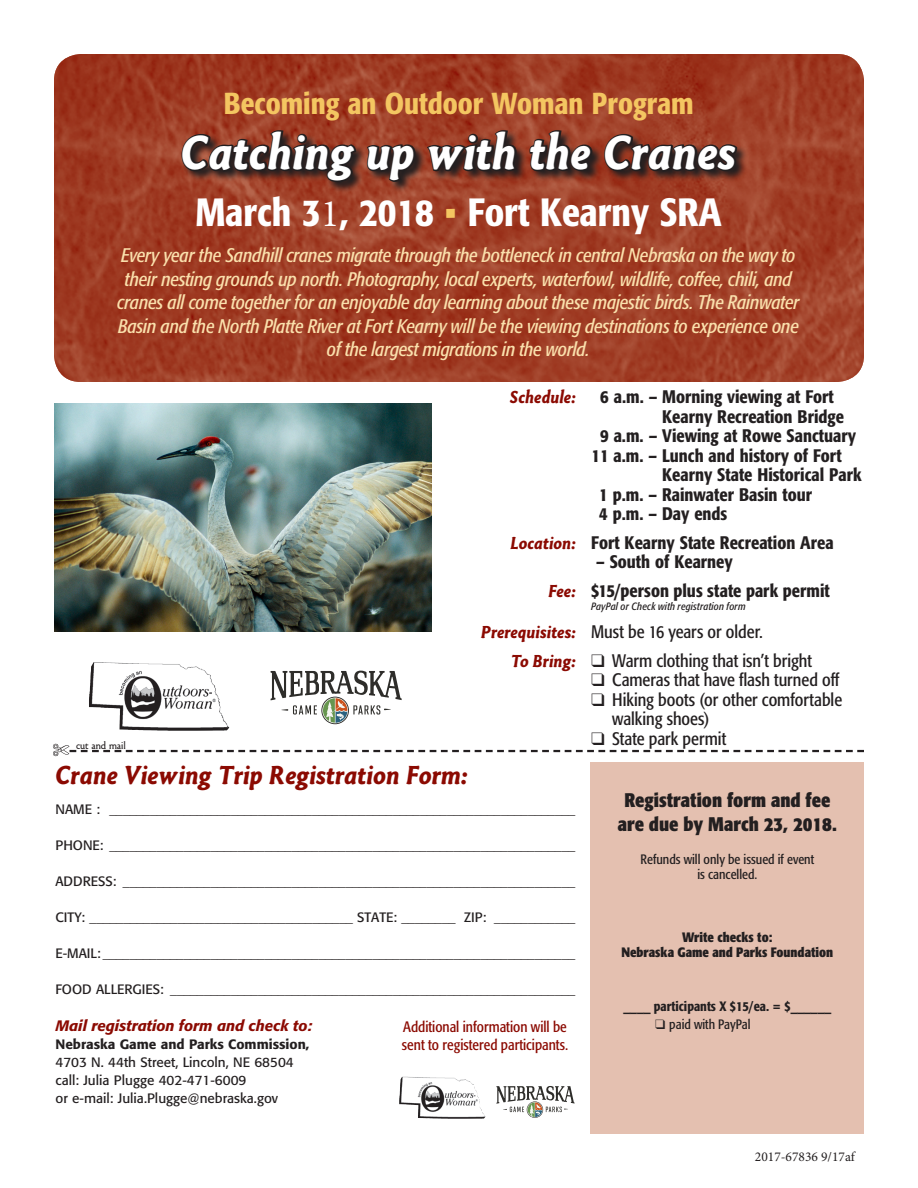
<style>
.page{position:relative;width:918px;height:1188px;background:#fff}
.page>*{position:absolute;margin:0;border:0;box-sizing:border-box;transform-origin:0 0}
.t1{font:italic 700 49.5px "Paradigm Pro";color:#fff}
.t2{font:500 condensed 39px "Formata";color:#fff}
.t3{font:500 condensed 30px "Formata";color:#f4c661}
.t4{font:italic 700 27px "Paradigm Pro";color:#8b0a02}
.t5{font:italic condensed 19.5px/23.4px "Formata";letter-spacing:-.01em;color:#fae0ac;text-align:center}
.t6{font:700 condensed 19.5px "Formata";color:#231f20}
.t7{font:500 condensed 18px/19.5px "Formata";color:#231f20}
.t8{font:condensed 18px "Formata";color:#231f20}
.t9{font:italic 700 18px "Paradigm Pro";color:#8b0a02}
.t10{font:condensed 15px/18px "Formata";color:#8b0a02}
.t11{font:italic 500 15px "Formata";color:#8b0a02}
.t12{font:13.5px "Formata";color:#231f20}
.t13{font:condensed 13.5px "Formata";color:#231f20}
.t14{font:700 condensed 13.5px "Formata";color:#231f20}
.t15{font:500 condensed 13.5px "Formata";color:#231f20}
.t16{font:500 13.5px "Formata";color:#231f20}
.t17{font:13.5px "Minion Pro";color:#231f20}
.t18{font:italic condensed 10.5px "Formata";letter-spacing:.02em;color:#231f20}
.t19{font:10.5px "Paradigm Pro";color:#231f20}
.s1{font-family:"Minion Pro";font-weight:400;font-stretch:normal}
.s2{color:#f4c661}
.s3{font-family:"Paradigm Pro";font-weight:700;font-style:italic;font-stretch:normal;color:#8b0a02}
.s4{font-weight:700;font-stretch:condensed}
</style>
<div class="page">
<img style="left:54px;top:54px;width:810px;height:328px">
<svg style="left:181px;top:129px;width:567px;height:65px;background:#973f28"></svg>
<svg style="left:180px;top:119px;width:178px;height:65px;background:#683124"></svg>
<svg style="left:365px;top:143px;width:52px;height:40px;background:#4f2c24"></svg>
<svg style="left:426px;top:110px;width:92px;height:63px;background:#6c3123"></svg>
<svg style="left:528px;top:128px;width:66px;height:45px;background:#592e25"></svg>
<svg style="left:603px;top:118px;width:137px;height:55px;background:#6a3124"></svg>
<div style="left:591px;top:763px;width:273px;height:371px;background:#e4c0b0"></div>
<svg style="left:53px;top:744px;width:811px;height:12px"></svg>
<img style="left:399px;top:1077px;width:86px;height:42px">
<svg style="left:496px;top:1086px;width:79px;height:32px"></svg>
<img style="left:89px;top:662px;width:140px;height:69px">
<svg style="left:271px;top:671px;width:131px;height:53px"></svg>
<img style="left:54px;top:403px;width:378px;height:229px">
<p class="t3" style="left:224px;top:85px;width:471px">Becoming an Outdoor Woman Program</p>
<p class="t1" style="left:181px;top:122px;width:557px">Catching up with the Cranes</p>
<p class="t2" style="left:196px;top:188px;width:527px">March 3<span class="s1">1</span>, 2018 <span class="s2">•</span> Fort Kearny SRA</p>
<p class="t5" style="left:117px;top:244px;width:684px">Every year the Sandhill cranes migrate through the bottleneck in central Nebraska on the way to their nesting grounds up north. Photography, local experts, waterfowl, wildlife, coffee, chili, and cranes all come together for an enjoyable day learning about these majestic birds. The Rainwater Basin and the North Platte River at Fort Kearny will be the viewing destinations to experience one of the largest migrations in the world.</p>
<p class="t19" style="left:76px;top:739px;width:51px">cut and mail</p>
<p class="t9" style="left:510px;top:386px;width:67px">Schedule:</p>
<p class="t7" style="left:662px;top:387px;width:183px;text-indent:-62px">6 a.m. – Morning viewing at Fort<br>Kearny Recreation Bridge</p>
<p class="t7" style="left:600px;top:426px;width:257px">9 a.m. – Viewing at Rowe Sanctuary</p>
<p class="t7" style="left:662px;top:446px;width:201px;text-indent:-71px">11 a.m. – Lunch and history of Fort<br>Kearny State Historical Park</p>
<p class="t7" style="left:599px;top:485px;width:214px">1 p.m. – Rainwater Basin tour</p>
<p class="t7" style="left:599px;top:504px;width:130px">4 p.m. – Day ends</p>
<p class="t7" style="left:511px;top:533px;width:324px"><span class="s3">Location:</span> Fort Kearny State Recreation Area</p>
<p class="t7" style="left:596px;top:552px;width:138px">– South of Kearney</p>
<p class="t7" style="left:549px;top:581px;width:283px"><span class="s3">Fee:</span> $15/person plus state park permit</p>
<p class="t18" style="left:591px;top:600px;width:156px">PayPal or Check with registration form</p>
<p class="t8" style="left:481px;top:621px;width:283px"><span class="s3">Prerequisites:</span> Must be 16 years or older.</p>
<p class="t8" style="left:511px;top:650px;width:302px"><span class="s3">To Bring:</span> ❑ Warm clothing that isn’t bright</p>
<p class="t8" style="left:591px;top:669px;width:250px">❑ Cameras that have flash turned off</p>
<p class="t8" style="left:591px;top:689px;width:253px">❑ Hiking boots (or other comfortable</p>
<p class="t8" style="left:612px;top:708px;width:99px">walking shoes)</p>
<p class="t8" style="left:591px;top:728px;width:137px">❑ State park permit</p>
<p class="t4" style="left:56px;top:758px;width:414px">Crane Viewing Trip Registration Form:</p>
<p class="t12" style="left:56px;top:801px;width:521px">NAME : _____________________________________________________________________</p>
<p class="t12" style="left:56px;top:837px;width:521px">PHONE: _____________________________________________________________________</p>
<p class="t12" style="left:56px;top:873px;width:521px">ADDRESS: ___________________________________________________________________</p>
<p class="t12" style="left:56px;top:909px;width:521px">CITY: _______________________________________ STATE: ________ ZIP: ____________</p>
<p class="t12" style="left:56px;top:945px;width:521px">E-MAIL: ______________________________________________________________________</p>
<p class="t12" style="left:56px;top:981px;width:521px">FOOD ALLERGIES: ____________________________________________________________</p>
<p class="t11" style="left:56px;top:1017px;width:258px">Mail registration form and check to:</p>
<p class="t16" style="left:56px;top:1036px;width:255px">Nebraska Game and Parks Commission<span class="s4">,</span></p>
<p class="t12" style="left:56px;top:1054px;width:240px">4703 N. 44th Street, Lincoln, NE 68504</p>
<p class="t12" style="left:56px;top:1072px;width:192px">call: Julia Plugge 402-471-6009</p>
<p class="t12" style="left:56px;top:1090px;width:224px">or e-mail: Julia.Plugge@nebraska.gov</p>
<p class="t10" style="left:402px;top:1018px;width:168px">Additional information will be sent to registered participants.</p>
<p class="t6" style="left:624px;top:788px;width:208px">Registration form and fee</p>
<p class="t6" style="left:618px;top:812px;width:221px">are due by March 23, 2018.</p>
<p class="t13" style="left:641px;top:851px;width:175px">Refunds will only be issued if event</p>
<p class="t13" style="left:697px;top:866px;width:61px">is cancelled.</p>
<p class="t14" style="left:682px;top:929px;width:92px">Write checks to:</p>
<p class="t14" style="left:621px;top:944px;width:213px">Nebraska Game and Parks Foundation</p>
<p class="t15" style="left:624px;top:998px;width:209px">____ participants X $15/ea. = $______</p>
<p class="t13" style="left:655px;top:1016px;width:97px">❑ paid with PayPal</p>
<p class="t17" style="left:755px;top:1148px;width:101px">2017-67836 9/17af</p>
</div>
